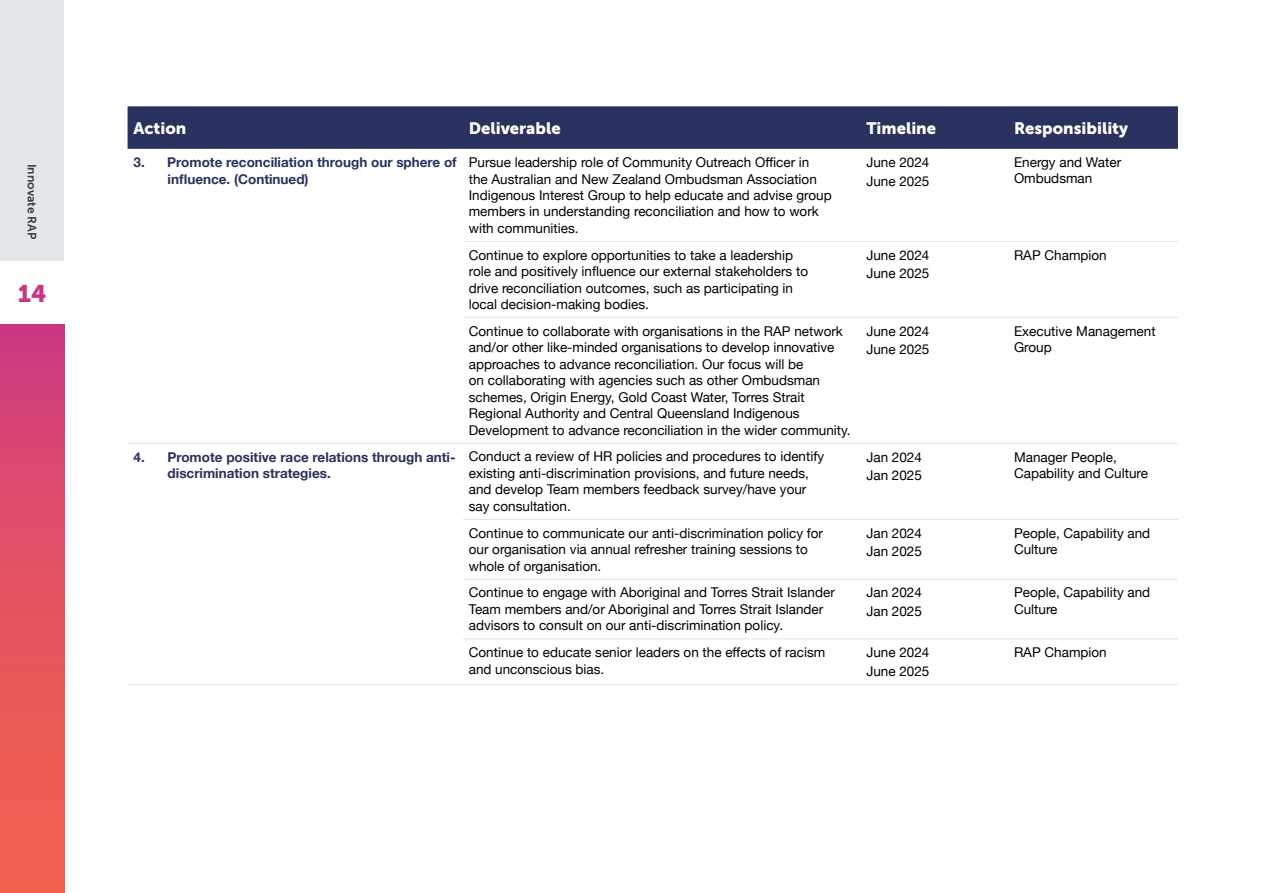
<style>
.page{position:relative;width:1263px;height:893px;background:#fff}
.page>*{position:absolute;margin:0;border:0;box-sizing:border-box;transform-origin:0 0}
.t1{font:24px "Museo Sans 900";color:#c93583}
.t2{font:16.5px "Museo Sans 900";color:#fff}
.t3{font:13.5px/16.5px "Helvetica Neue";color:#000}
.Table_body_-_hanging_blue{font:700 13.5px/16.5px "Helvetica Neue";color:#2a315e}
.t4{font:12px "Museo Sans 700";color:#333c42}
</style>
<div class="page">
<div style="left:0;top:0;width:64px;height:260px;background:#e1e7ea"></div>
<div style="left:0;top:324px;width:64px;height:569px;background:linear-gradient(to bottom,#cf3d7e,#f66649)"></div>
<div style="left:128px;top:106px;width:1050px;height:43px;background:#2a315e"></div>
<hr style="left:463px;top:241px;width:397px;height:1px;background:#e1e7ea">
<hr style="left:860px;top:241px;width:148px;height:1px;background:#e1e7ea">
<hr style="left:1008px;top:241px;width:170px;height:1px;background:#e1e7ea">
<hr style="left:463px;top:317px;width:397px;height:1px;background:#e1e7ea">
<hr style="left:860px;top:317px;width:148px;height:1px;background:#e1e7ea">
<hr style="left:1008px;top:317px;width:170px;height:1px;background:#e1e7ea">
<hr style="left:128px;top:443px;width:335px;height:1px;background:#e1e7ea">
<hr style="left:463px;top:443px;width:397px;height:1px;background:#e1e7ea">
<hr style="left:860px;top:443px;width:148px;height:1px;background:#e1e7ea">
<hr style="left:1008px;top:443px;width:170px;height:1px;background:#e1e7ea">
<hr style="left:463px;top:519px;width:397px;height:1px;background:#e1e7ea">
<hr style="left:860px;top:519px;width:148px;height:1px;background:#e1e7ea">
<hr style="left:1008px;top:519px;width:170px;height:1px;background:#e1e7ea">
<hr style="left:463px;top:579px;width:397px;height:1px;background:#e1e7ea">
<hr style="left:860px;top:579px;width:148px;height:1px;background:#e1e7ea">
<hr style="left:1008px;top:579px;width:170px;height:1px;background:#e1e7ea">
<hr style="left:463px;top:638px;width:397px;height:1px;background:#e1e7ea">
<hr style="left:860px;top:638px;width:148px;height:1px;background:#e1e7ea">
<hr style="left:1008px;top:638px;width:170px;height:1px;background:#e1e7ea">
<hr style="left:128px;top:684px;width:335px;height:1px;background:#e1e7ea">
<hr style="left:463px;top:684px;width:397px;height:1px;background:#e1e7ea">
<hr style="left:860px;top:684px;width:148px;height:1px;background:#e1e7ea">
<hr style="left:1008px;top:684px;width:170px;height:1px;background:#e1e7ea">
<p class="t4" style="left:39px;top:164px;width:77px;rotate:90deg">Innovate RAP</p>
<h1 class="t1" style="left:18px;top:280px;width:30px">14</h1>
<p class="t2" style="left:134px;top:119px;width:54px">Action</p>
<p class="t2" style="left:469px;top:119px;width:93px">Deliverable</p>
<p class="t2" style="left:866px;top:119px;width:71px">Timeline</p>
<p class="t2" style="left:1014px;top:119px;width:116px">Responsibility</p>
<p class="Table_body_-_hanging_blue" style="left:168px;top:155px;width:291px;text-indent:-34px">3. Promote reconciliation through our sphere of influence. (Continued)</p>
<p class="t3" style="left:469px;top:155px;width:364px">Pursue leadership role of Community Outreach Officer in the Australian and New Zealand Ombudsman Association Indigenous Interest Group to help educate and advise group members in understanding reconciliation and how to work with communities.</p>
<p class="t3" style="left:866px;top:155px;width:65px">June 2024</p>
<p class="t3" style="left:1014px;top:155px;width:109px">Energy and Water<br>Ombudsman</p>
<p class="t3" style="left:866px;top:173px;width:65px">June 2025</p>
<p class="t3" style="left:469px;top:247px;width:341px">Continue to explore opportunities to take a leadership role and positively influence our external stakeholders to drive reconciliation outcomes, such as participating in local decision-making bodies.</p>
<p class="t3" style="left:866px;top:247px;width:65px">June 2024</p>
<p class="t3" style="left:866px;top:266px;width:65px">June 2025</p>
<p class="t3" style="left:469px;top:324px;width:383px">Continue to collaborate with organisations in the RAP network and/or other like-minded organisations to develop innovative approaches to advance reconciliation. Our focus will be<br>on collaborating with agencies such as other Ombudsman schemes, Origin Energy, Gold Coast Water, Torres Strait Regional Authority and Central Queensland Indigenous Development to advance reconciliation in the wider community.</p>
<p class="t3" style="left:866px;top:324px;width:65px">June 2024</p>
<p class="t3" style="left:866px;top:342px;width:65px">June 2025</p>
<p class="Table_body_-_hanging_blue" style="left:168px;top:449px;width:289px;text-indent:-34px">4. Promote positive race relations through anti&shy;discrimination strategies.</p>
<p class="t3" style="left:469px;top:449px;width:357px">Conduct a review of HR policies and procedures to identify existing anti-discrimination provisions, and future needs, and develop Team members feedback survey/have your say consultation.</p>
<p class="t3" style="left:866px;top:449px;width:57px">Jan 2024</p>
<p class="t3" style="left:866px;top:468px;width:57px">Jan 2025</p>
<p class="t3" style="left:469px;top:525px;width:356px">Continue to communicate our anti-discrimination policy for our organisation via annual refresher training sessions to whole of organisation.</p>
<p class="t3" style="left:866px;top:525px;width:57px">Jan 2024</p>
<p class="t3" style="left:866px;top:544px;width:57px">Jan 2025</p>
<p class="t3" style="left:469px;top:585px;width:368px">Continue to engage with Aboriginal and Torres Strait Islander<br>Team members and/or Aboriginal and Torres Strait Islander advisors to consult on our anti-discrimination policy.</p>
<p class="t3" style="left:866px;top:585px;width:57px">Jan 2024</p>
<p class="t3" style="left:866px;top:604px;width:57px">Jan 2025</p>
<p class="t3" style="left:469px;top:645px;width:358px">Continue to educate senior leaders on the effects of racism and unconscious bias.</p>
<p class="t3" style="left:866px;top:645px;width:65px">June 2024</p>
<p class="t3" style="left:866px;top:663px;width:65px">June 2025</p>
<p class="t3" style="left:1014px;top:247px;width:94px">RAP Champion</p>
<p class="t3" style="left:1014px;top:324px;width:143px">Executive Management<br>Group</p>
<p class="t3" style="left:1014px;top:449px;width:136px">Manager People,<br>Capability and Culture</p>
<p class="t3" style="left:1014px;top:525px;width:138px">People, Capability and<br>Culture</p>
<p class="t3" style="left:1014px;top:585px;width:138px">People, Capability and<br>Culture</p>
<p class="t3" style="left:1014px;top:645px;width:94px">RAP Champion</p>
</div>
